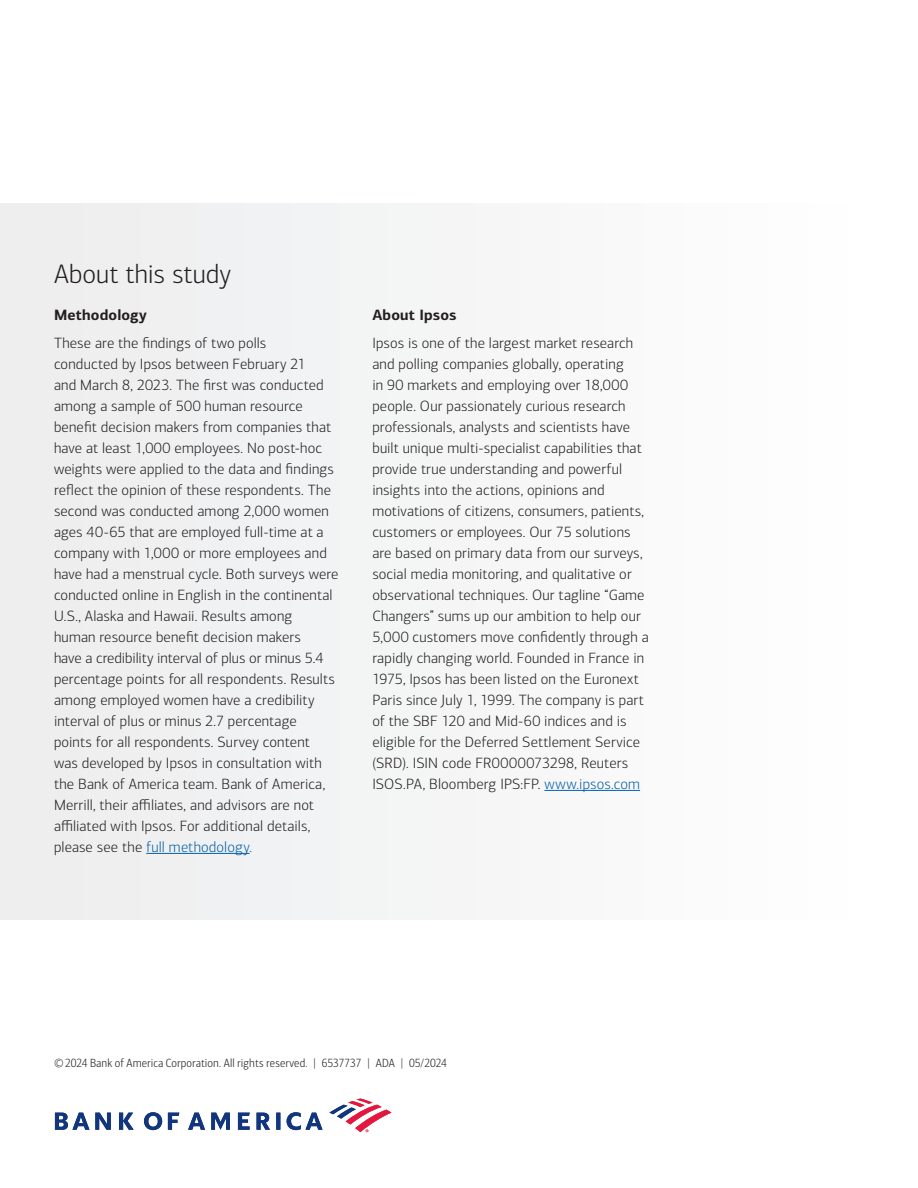
<style>
.page{position:relative;width:918px;height:1188px;background:#fff}
.page>*{position:absolute;margin:0;border:0;box-sizing:border-box;transform-origin:0 0}
.Subhead_Level_1{font:300 27px "Connections";letter-spacing:.005em;color:#231f20}
.Body_Copy{font:300 15px/21px "Connections";letter-spacing:.01em;color:#231f20}
.Subhead_Level_2{font:700 15px "Connections";letter-spacing:.01em;color:#231f20}
.Legal___PS_2013_k_o_brochures{font:300 12px "Connections Cond";letter-spacing:.01em;color:#231f20}
.s1{color:#0161ab}
</style>
<div class="page">
<div style="left:0;top:204px;width:878px;height:715px;background:#f5f5f6"></div>
<hr style="left:146px;top:853px;width:104px;height:1px;background:#0161ab">
<hr style="left:544px;top:790px;width:96px;height:1px;background:#0161ab">
<svg style="left:329px;top:1099px;width:63px;height:33px"></svg>
<svg style="left:55px;top:1112px;width:268px;height:18px"></svg>
<h2 class="Subhead_Level_1" style="left:54px;top:258px;width:179px">About this study</h2>
<h3 class="Subhead_Level_2" style="left:54px;top:306px;width:94px">Methodology</h3>
<p class="Body_Copy" style="left:54px;top:332px;width:286px">These are the findings of two polls<br>conducted by Ipsos between February 21<br>and March 8, 2023. The first was conducted among a sample of 500 human resource benefit decision makers from companies that have at least 1,000 employees. No post-hoc weights were applied to the data and findings reflect the opinion of these respondents. The second was conducted among 2,000 women ages 40-65 that are employed full-time at a company with 1,000 or more employees and have had a menstrual cycle. Both surveys were conducted online in English in the continental U.S., Alaska and Hawaii. Results among<br>human resource benefit decision makers<br>have a credibility interval of plus or minus 5.4 percentage points for all respondents. Results among employed women have a credibility interval of plus or minus 2.7 percentage<br>points for all respondents. Survey content<br>was developed by Ipsos in consultation with the Bank of America team. Bank of America, Merrill, their affiliates, and advisors are not affiliated with Ipsos. For additional details, please see the <span class="s1">full methodology.</span></p>
<h3 class="Subhead_Level_2" style="left:372px;top:306px;width:86px">About Ipsos</h3>
<p class="Body_Copy" style="left:372px;top:332px;width:278px">Ipsos is one of the largest market research and polling companies globally, operating<br>in 90 markets and employing over 18,000 people. Our passionately curious research professionals, analysts and scientists have built unique multi-specialist capabilities that provide true understanding and powerful insights into the actions, opinions and motivations of citizens, consumers, patients, customers or employees. Our 75 solutions are based on primary data from our surveys, social media monitoring, and qualitative or observational techniques. Our tagline “Game Changers” sums up our ambition to help our 5,000 customers move confidently through a rapidly changing world. Founded in France in 1975, Ipsos has been listed on the Euronext Paris since July 1, 1999. The company is part of the SBF 120 and Mid-60 indices and is eligible for the Deferred Settlement Service (SRD). ISIN code FR0000073298, Reuters ISOS.PA, Bloomberg IPS:FP. <span class="s1">www.ipsos.com</span></p>
<p class="Legal___PS_2013_k_o_brochures" style="left:54px;top:1057px;width:394px">© 2024 Bank of America Corporation. All rights reserved. | 6537737 | ADA | 05/2024</p>
</div>
